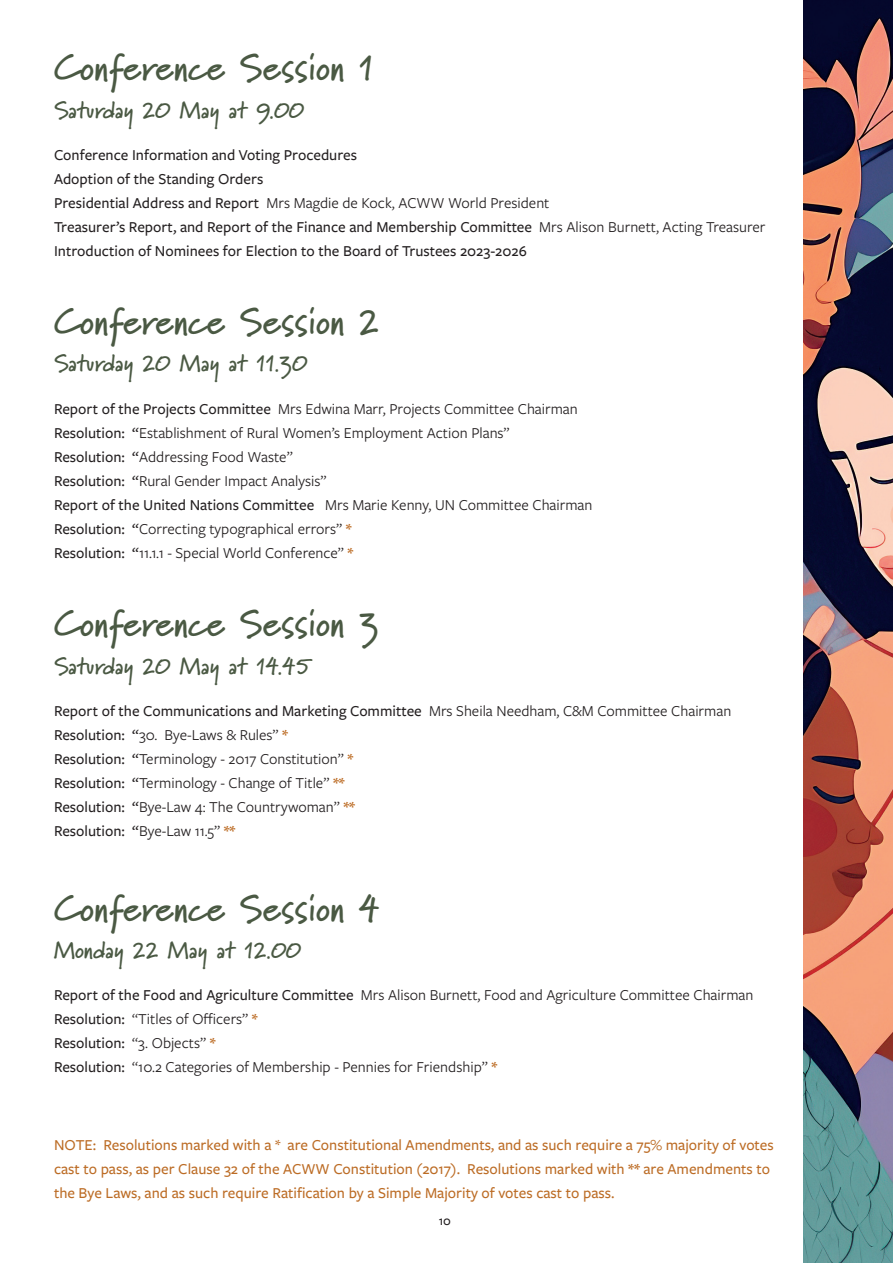
<style>
.page{position:relative;width:893px;height:1263px;background:#fff}
.page>*{position:absolute;margin:0;border:0;box-sizing:border-box;transform-origin:0 0}
.t1{font:700 37.5px "Marydale";color:#4a5943}
.t2{font:700 24px "Marydale";color:#4a5943}
.t3{font:15.75px "Freight Sans Pro";color:#231f20}
.t4{font:500 15.75px "Freight Sans Pro";color:#231f20}
.t5{font:500 15.75px/24px "Freight Sans Pro";color:#bc6c25}
.t6{font:500 13.5px "Freight Sans Pro";color:#231f20}
.s1{font-weight:500}
.s2{font-weight:400}
.s3{font-weight:600;color:#bc6c25}
.s4{font-weight:600}
</style>
<div class="page">
<img style="left:804px;top:0;width:89px;height:1263px">
<p class="t1" style="left:54px;top:45px;width:322px">Conference Session 1</p>
<p class="t2" style="left:54px;top:95px;width:252px">Saturday 20 May at 9.00</p>
<p class="t4" style="left:54px;top:144px;width:305px">Conference Information and Voting Procedures</p>
<p class="t4" style="left:54px;top:168px;width:211px">Adoption of the Standing Orders</p>
<p class="t3" style="left:54px;top:192px;width:497px"><span class="s1">Presidential Address and Report</span> Mrs Magdie de Kock, ACWW World President</p>
<p class="t4" style="left:54px;top:216px;width:713px">Treasurer’s Report, and Report of the Finance and Membership Committee <span class="s2">Mrs Alison Burnett, Acting Treasurer</span></p>
<p class="t4" style="left:54px;top:240px;width:474px">Introduction of Nominees for Election to the Board of Trustees 2023-2026</p>
<p class="t1" style="left:54px;top:299px;width:327px">Conference Session 2</p>
<p class="t2" style="left:54px;top:349px;width:255px">Saturday 20 May at 11.30</p>
<p class="t3" style="left:54px;top:398px;width:525px"><span class="s1">Report of the Projects Committee</span> Mrs Edwina Marr, Projects Committee Chairman</p>
<p class="t3" style="left:54px;top:422px;width:457px"><span class="s1">Resolution: “</span>Establishment of Rural Women’s Employment Action Plans”</p>
<p class="t3" style="left:54px;top:446px;width:240px"><span class="s1">Resolution: “</span>Addressing Food Waste”</p>
<p class="t3" style="left:54px;top:470px;width:274px"><span class="s1">Resolution: “</span>Rural Gender Impact Analysis”</p>
<p class="t4" style="left:54px;top:494px;width:540px">Report of the United Nations Committee <span class="s2">Mrs Marie Kenny, UN Committee Chairman</span></p>
<p class="t3" style="left:54px;top:518px;width:299px"><span class="s1">Resolution: “</span>Correcting typographical errors” <span class="s3">*</span></p>
<p class="t3" style="left:54px;top:542px;width:301px"><span class="s1">Resolution: “</span>11.1.1 - Special World Conference” <span class="s3">*</span></p>
<p class="t1" style="left:54px;top:602px;width:327px">Conference Session 3</p>
<p class="t2" style="left:54px;top:652px;width:258px">Saturday 20 May at 14.45</p>
<p class="t4" style="left:54px;top:701px;width:679px">Report of the Communications and Marketing Committee <span class="s2">Mrs Sheila Needham, C&amp;M Committee Chairman</span></p>
<p class="t3" style="left:54px;top:725px;width:236px"><span class="s1">Resolution: “</span>30. Bye-Laws &amp; Rules” <span class="s3">*</span></p>
<p class="t3" style="left:54px;top:749px;width:301px"><span class="s1">Resolution: “</span>Terminology - 2017 Constitution” <span class="s3">*</span></p>
<p class="t3" style="left:54px;top:773px;width:292px"><span class="s1">Resolution: “</span>Terminology - Change of Title” <span class="s3">**</span></p>
<p class="t3" style="left:54px;top:797px;width:303px"><span class="s1">Resolution: “</span>Bye-Law 4: The Countrywoman” <span class="s3">**</span></p>
<p class="t4" style="left:54px;top:821px;width:183px">Resolution: “<span class="s2">Bye-Law 11.5”</span> <span class="s3">**</span></p>
<p class="t1" style="left:54px;top:886px;width:328px">Conference Session 4</p>
<p class="t2" style="left:54px;top:936px;width:249px">Monday 22 May at 12.00</p>
<p class="t3" style="left:54px;top:985px;width:701px"><span class="s1">Report of the Food and Agriculture Committee</span> Mrs Alison Burnett, Food and Agriculture Committee Chairman</p>
<p class="t3" style="left:54px;top:1009px;width:205px"><span class="s1">Resolution:</span> “Titles of Officers” <span class="s3">*</span></p>
<p class="t4" style="left:54px;top:1033px;width:163px">Resolution: <span class="s2">“3. Objects”</span> <span class="s3">*</span></p>
<p class="t3" style="left:54px;top:1057px;width:445px"><span class="s1">Resolution:</span> “10.2 Categories of Membership - Pennies for Friendship” <span class="s3">*</span></p>
<p class="t5" style="left:54px;top:1132px;width:721px">NOTE: Resolutions marked with a * are Constitutional Amendments, and as such require a 75% majority of votes cast to pass, as per Clause 32 of the ACWW Constitution (2017). Resolutions marked with <span class="s4">**</span> are Amendments to the Bye Laws, and as such require Ratification by a Simple Majority of votes cast to pass.</p>
<p class="t6" style="left:439px;top:1212px;width:14px">10</p>
</div>
